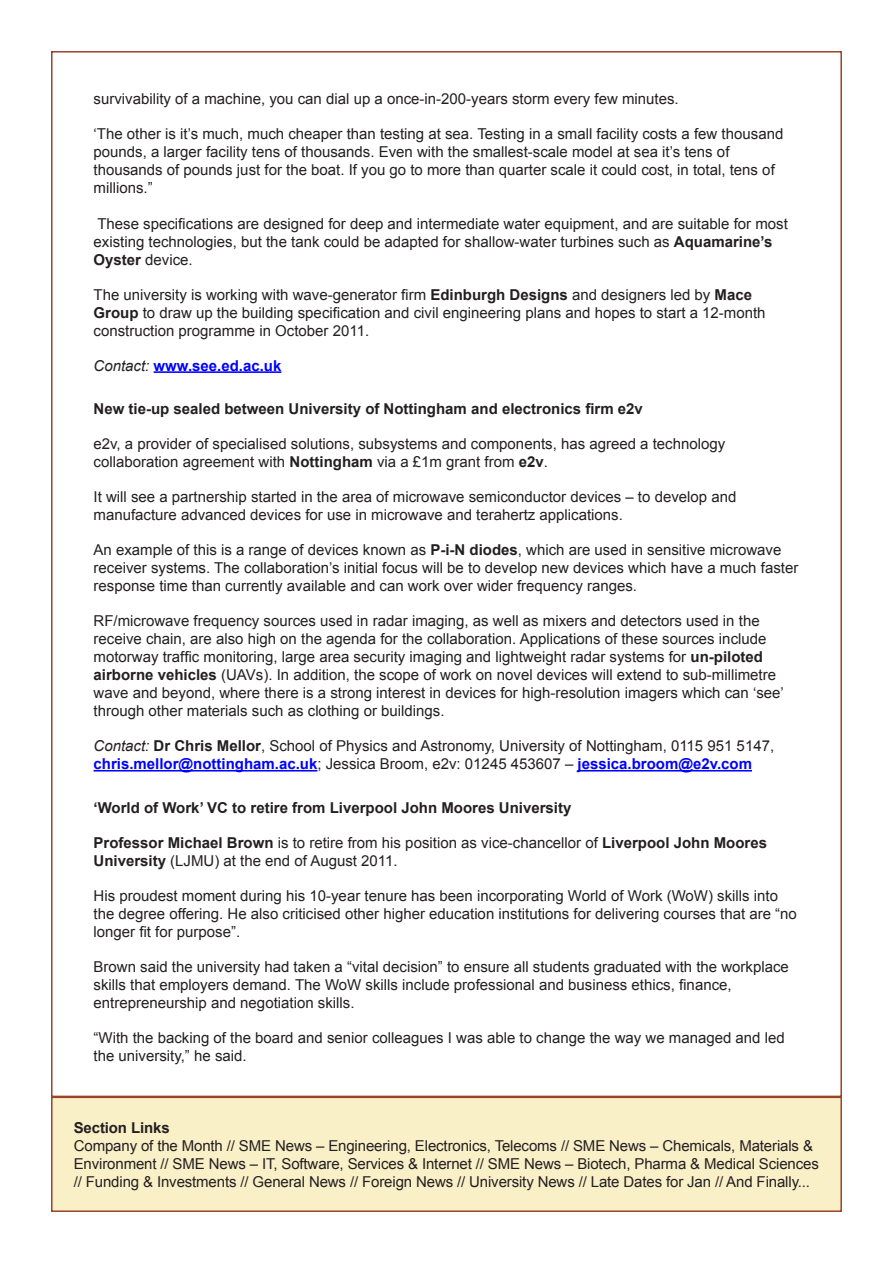
<style>
.page{position:relative;width:893px;height:1263px;background:#fff}
.page>*{position:absolute;margin:0;border:0;box-sizing:border-box;transform-origin:0 0}
.Main_text{font:15px/18px "Arial";color:#231f20}
.Story_title{font:700 15px "Arial";color:#231f20}
.Main_text-2{font:700 15px "Arial";color:#00f}
.s1{font-weight:700}
.s2{font-weight:400;font-style:italic;color:#231f20}
.s3{font-style:italic}
.s4{font-weight:700;color:#00f}
</style>
<div class="page">
<div style="left:52px;top:1097px;width:789px;height:114px;background:#faf0c8"></div>
<div style="left:51px;top:1096px;width:791px;height:116px;border:2px solid #994429"></div>
<hr style="left:154px;top:371px;width:127px;height:2px;background:#00f">
<hr style="left:94px;top:770px;width:223px;height:1px;background:#00f">
<hr style="left:578px;top:770px;width:174px;height:1px;background:#00f">
<p class="Main_text" style="left:94px;top:90px;width:587px">survivability of a machine, you can dial up a once-in-200-years storm every few minutes.</p>
<p class="Main_text" style="left:94px;top:125px;width:691px">‘The other is it’s much, much cheaper than testing at sea. Testing in a small facility costs a few thousand pounds, a larger facility tens of thousands. Even with the smallest-scale model at sea it’s tens of thousands of pounds just for the boat. If you go to more than quarter scale it could cost, in total, tens of millions.”</p>
<p class="Main_text" style="left:94px;top:214px;width:696px">These specifications are designed for deep and intermediate water equipment, and are suitable for most existing technologies, but the tank could be adapted for shallow-water turbines such as <span class="s1">Aquamarine’s<br>Oyster</span> device.</p>
<p class="Main_text" style="left:94px;top:285px;width:674px">The university is working with wave-generator firm <span class="s1">Edinburgh Designs</span> and designers led by <span class="s1">Mace<br>Group</span> to draw up the building specification and civil engineering plans and hopes to start a 12-month construction programme in October 2011.</p>
<p class="Main_text-2" style="left:94px;top:355px;width:189px"><span class="s2">Contact:</span> www.see.ed.ac.uk</p>
<p class="Story_title" style="left:94px;top:399px;width:551px">New tie-up sealed between University of Nottingham and electronics firm e2v</p>
<p class="Main_text" style="left:94px;top:435px;width:633px">e2v, a provider of specialised solutions, subsystems and components, has agreed a technology collaboration agreement with <span class="s1">Nottingham</span> via a £1m grant from <span class="s1">e2v</span>.</p>
<p class="Main_text" style="left:94px;top:488px;width:644px">It will see a partnership started in the area of microwave semiconductor devices – to develop and manufacture advanced devices for use in microwave and terahertz applications.</p>
<p class="Main_text" style="left:94px;top:541px;width:706px">An example of this is a range of devices known as <span class="s1">P-i-N diodes</span>, which are used in sensitive microwave receiver systems. The collaboration’s initial focus will be to develop new devices which have a much faster response time than currently available and can work over wider frequency ranges.</p>
<p class="Main_text" style="left:94px;top:612px;width:692px">RF/microwave frequency sources used in radar imaging, as well as mixers and detectors used in the receive chain, are also high on the agenda for the collaboration. Applications of these sources include motorway traffic monitoring, large area security imaging and lightweight radar systems for <span class="s1">un-piloted airborne vehicles</span> (UAVs). In addition, the scope of work on novel devices will extend to sub-millimetre wave and beyond, where there is a strong interest in devices for high-resolution imagers which can ‘see’ through other materials such as clothing or buildings.</p>
<p class="Main_text" style="left:94px;top:737px;width:682px"><span class="s3">Contact:</span> <span class="s1">Dr Chris Mellor</span>, School of Physics and Astronomy, University of Nottingham, 0115 951 5147, <span class="s4">chris.mellor@nottingham.ac.uk</span>; Jessica Broom, e2v: 01245 453607 – <span class="s4">jessica.broom@e2v.com</span></p>
<p class="Story_title" style="left:94px;top:797px;width:479px">‘World of Work’ VC to retire from Liverpool John Moores University</p>
<p class="Main_text" style="left:94px;top:833px;width:675px"><span class="s1">Professor Michael Brown</span> is to retire from his position as vice-chancellor of <span class="s1">Liverpool John Moores<br>University</span> (LJMU) at the end of August 2011.</p>
<p class="Main_text" style="left:94px;top:886px;width:705px">His proudest moment during his 10-year tenure has been incorporating World of Work (WoW) skills into the degree offering. He also criticised other higher education institutions for delivering courses that are “no longer fit for purpose”.</p>
<p class="Main_text" style="left:94px;top:957px;width:697px">Brown said the university had taken a “vital decision” to ensure all students graduated with the workplace skills that employers demand. The WoW skills include professional and business ethics, finance, entrepreneurship and negotiation skills.</p>
<p class="Main_text" style="left:94px;top:1028px;width:693px">“With the backing of the board and senior colleagues I was able to change the way we managed and led the university,” he said.</p>
<p class="Story_title" style="left:74px;top:1117px;width:97px">Section Links</p>
<p class="Main_text" style="left:74px;top:1136px;width:746px">Company of the Month // SME News – Engineering, Electronics, Telecoms // SME News – Chemicals, Materials &amp;<br>Environment // SME News – IT, Software, Services &amp; Internet // SME News – Biotech, Pharma &amp; Medical Sciences // Funding &amp; Investments // General News // Foreign News // University News // Late Dates for Jan // And Finally...</p>
</div>
